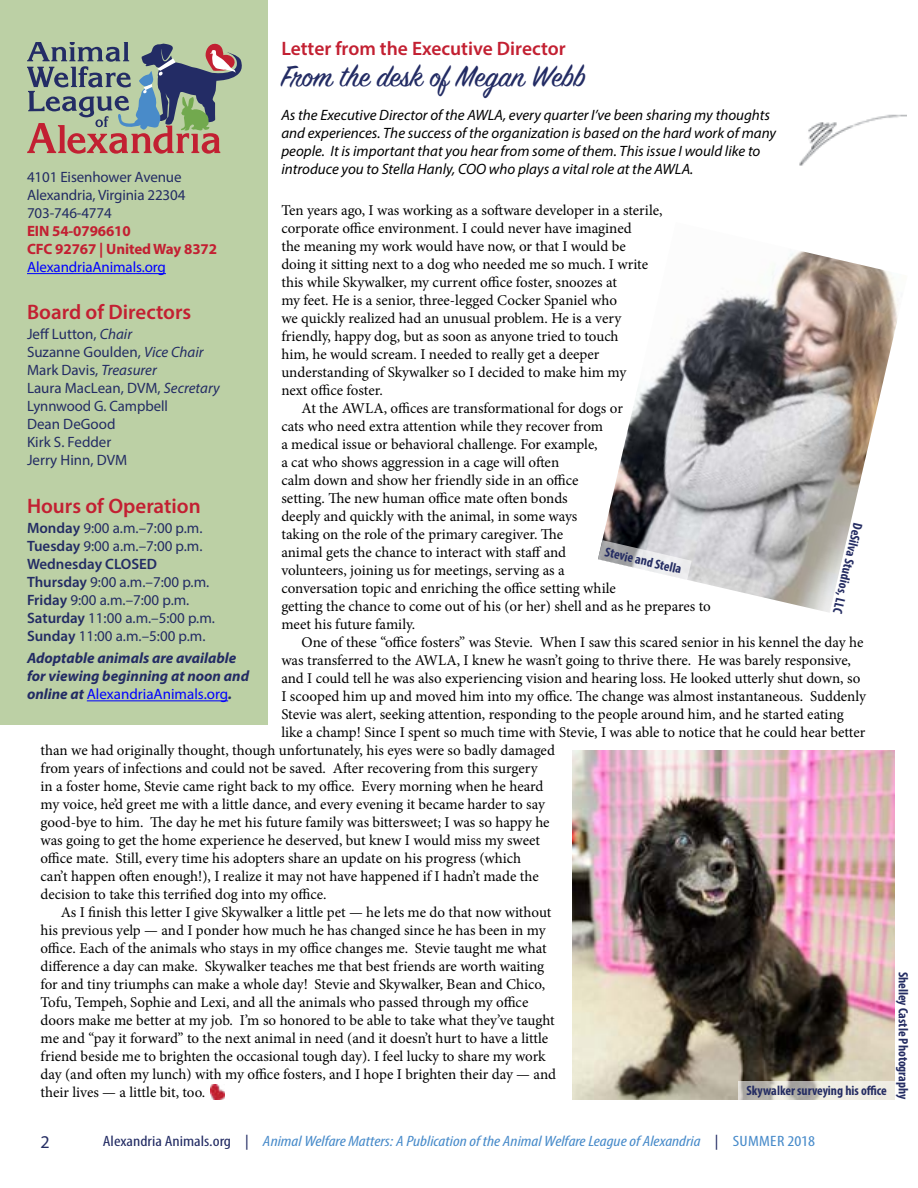
<style>
.page{position:relative;width:918px;height:1188px;background:#fff}
.page>*{position:absolute;margin:0;border:0;box-sizing:border-box;transform-origin:0 0}
.t1{font:33px "Sign Painter House Script";color:#232c64}
.t2{font:600 21px "Myriad Pro";color:#c32032}
.t3{font:600 19.5px "Myriad Pro";color:#c32032}
.t4{font:18px "Myriad Pro";color:#252d63}
.t5{font:15px "Minion Pro";letter-spacing:-.005em;color:#000}
.t6{font:15px/18px "Myriad Pro";color:#232c64}
.t7{font:italic 15px/18px "Myriad Pro";color:#000}
.t8{font:italic condensed 15px "Myriad Pro";color:#488bca;scale:1.2 1}
.t9{font:italic 700 15px/18px "Myriad Pro";color:#232c64}
.t10{font:700 15px/18px "Myriad Pro";letter-spacing:-.01em;color:#c32032}
.t11{font:15px "Myriad Pro";letter-spacing:-.01em;color:#00f}
.t12{font:700 condensed 13.5px "Myriad Pro";color:#252d63}
.s1{font-style:italic}
.s2{font-weight:600}
.s3{font-weight:400;font-style:normal;color:#00f}
.s4{font-style:normal;color:#232c64}
.s5{font-style:normal}
</style>
<div class="page">
<img style="left:799px;top:114px;width:107px;height:52px">
<div style="left:0;top:0;width:268px;height:725px;background:#bcd0a5"></div>
<hr style="left:87px;top:700px;width:141px;height:1px;background:#00f">
<svg style="left:27px;top:42px;width:215px;height:112px"></svg>
<hr style="left:27px;top:273px;width:139px;height:1px;background:#00f">
<img style="left:573px;top:750px;width:321px;height:350px">
<svg style="left:738px;top:1082px;width:156px;height:18px;background:#d5d2ca"></svg>
<img style="left:211px;top:1084px;width:14px;height:16px">
<img style="left:602px;top:251px;width:296px;height:361px">
<svg style="left:598px;top:540px;width:94px;height:40px"></svg>
<h3 class="t3" style="left:281px;top:36px;width:286px">Letter from the Executive Director</h3>
<h1 class="t1" style="left:281px;top:61px;width:306px">From the desk of Megan Webb</h1>
<p class="t7" style="left:281px;top:106px;width:496px">As the Executive Director of the AWLA, every quarter I’ve been sharing my thoughts and experiences. The success of the organization is based on the hard work of many people. It is important that you hear from some of them. This issue I would like to introduce you to Stella Hanly, COO who plays a vital role at the AWLA.</p>
<p class="t6" style="left:27px;top:168px;width:160px">4101 Eisenhower Avenue<br>Alexandria, Virginia 22304<br>703-746-4774</p>
<p class="t10" style="left:27px;top:222px;width:192px">EIN 54-0796610<br>CFC 92767 | United Way 8372</p>
<p class="t11" style="left:27px;top:258px;width:140px">AlexandriaAnimals.org</p>
<p class="t5" style="left:281px;top:200px;width:383px">Ten years ago, I was working as a software developer in a sterile,</p>
<p class="t5" style="left:281px;top:218px;width:352px">corporate office environment. I could never have imagined</p>
<p class="t5" style="left:281px;top:236px;width:346px">the meaning my work would have now, or that I would be</p>
<p class="t5" style="left:281px;top:254px;width:368px">doing it sitting next to a dog who needed me so much. I write</p>
<p class="t5" style="left:281px;top:272px;width:337px">this while Skywalker, my current office foster, snoozes at</p>
<p class="t5" style="left:281px;top:290px;width:337px">my feet. He is a senior, three-legged Cocker Spaniel who</p>
<p class="t5" style="left:281px;top:308px;width:341px">we quickly realized had an unusual problem. He is a very</p>
<p class="t5" style="left:281px;top:326px;width:339px">friendly, happy dog, but as soon as anyone tried to touch</p>
<p class="t5" style="left:281px;top:344px;width:320px">him, he would scream. I needed to really get a deeper</p>
<p class="t5" style="left:281px;top:362px;width:346px">understanding of Skywalker so I decided to make him my</p>
<p class="t5" style="left:281px;top:380px;width:103px">next office foster.</p>
<p class="t5" style="left:302px;top:398px;width:323px">At the AWLA, offices are transformational for dogs or</p>
<p class="t5" style="left:281px;top:416px;width:323px">cats who need extra attention while they recover from</p>
<p class="t5" style="left:281px;top:434px;width:318px">a medical issue or behavioral challenge. For example,</p>
<p class="t5" style="left:281px;top:452px;width:279px">a cat who shows aggression in a cage will often</p>
<p class="t5" style="left:281px;top:470px;width:299px">calm down and show her friendly side in an office</p>
<p class="t5" style="left:281px;top:488px;width:288px">setting. The new human office mate often bonds</p>
<p class="t5" style="left:281px;top:506px;width:298px">deeply and quickly with the animal, in some ways</p>
<p class="t5" style="left:281px;top:524px;width:283px">taking on the role of the primary caregiver. The</p>
<p class="t5" style="left:281px;top:542px;width:286px">animal gets the chance to interact with staff and</p>
<p class="t5" style="left:281px;top:560px;width:285px">volunteers, joining us for meetings, serving as a</p>
<p class="t5" style="left:281px;top:578px;width:336px">conversation topic and enriching the office setting while</p>
<p class="t5" style="left:281px;top:596px;width:431px">getting the chance to come out of his (or her) shell and as he prepares to</p>
<p class="t5" style="left:281px;top:614px;width:135px">meet his future family.</p>
<p class="t5" style="left:302px;top:632px;width:563px">One of these “office fosters” was Stevie. When I saw this scared senior in his kennel the day he</p>
<p class="t5" style="left:281px;top:650px;width:571px">was transferred to the AWLA, I knew he wasn’t going to thrive there. He was barely responsive,</p>
<p class="t5" style="left:281px;top:668px;width:581px">and I could tell he was also experiencing vision and hearing loss. He looked utterly shut down, so</p>
<p class="t5" style="left:281px;top:686px;width:586px">I scooped him up and moved him into my office. The change was almost instantaneous. Suddenly</p>
<p class="t5" style="left:281px;top:704px;width:564px">Stevie was alert, seeking attention, responding to the people around him, and he started eating</p>
<p class="t5" style="left:281px;top:722px;width:585px">like a champ! Since I spent so much time with Stevie, I was able to notice that he could hear better</p>
<p class="t5" style="left:40px;top:740px;width:516px">than we had originally thought, though unfortunately, his eyes were so badly damaged</p>
<p class="t5" style="left:40px;top:758px;width:499px">from years of infections and could not be saved. After recovering from this surgery</p>
<p class="t5" style="left:40px;top:776px;width:505px">in a foster home, Stevie came right back to my office. Every morning when he heard</p>
<p class="t5" style="left:40px;top:794px;width:506px">my voice, he’d greet me with a little dance, and every evening it became harder to say</p>
<p class="t5" style="left:40px;top:812px;width:511px">good-bye to him. The day he met his future family was bittersweet; I was so happy he</p>
<p class="t5" style="left:40px;top:830px;width:501px">was going to get the home experience he deserved, but knew I would miss my sweet</p>
<p class="t5" style="left:40px;top:848px;width:482px">office mate. Still, every time his adopters share an update on his progress (which</p>
<p class="t5" style="left:40px;top:866px;width:500px">can’t happen often enough!), I realize it may not have happened if I hadn’t made the</p>
<p class="t5" style="left:40px;top:884px;width:287px">decision to take this terrified dog into my office.</p>
<p class="t5" style="left:61px;top:902px;width:492px">As I finish this letter I give Skywalker a little pet — he lets me do that now without</p>
<p class="t5" style="left:40px;top:920px;width:507px">his previous yelp — and I ponder how much he has changed since he has been in my</p>
<p class="t5" style="left:40px;top:938px;width:508px">office. Each of the animals who stays in my office changes me. Stevie taught me what</p>
<p class="t5" style="left:40px;top:956px;width:505px">difference a day can make. Skywalker teaches me that best friends are worth waiting</p>
<p class="t5" style="left:40px;top:974px;width:506px">for and tiny triumphs can make a whole day! Stevie and Skywalker, Bean and Chico,</p>
<p class="t5" style="left:40px;top:992px;width:489px">Tofu, Tempeh, Sophie and Lexi, and all the animals who passed through my office</p>
<p class="t5" style="left:40px;top:1010px;width:516px">doors make me better at my job. I’m so honored to be able to take what they’ve taught</p>
<p class="t5" style="left:40px;top:1028px;width:509px">me and “pay it forward” to the next animal in need (and it doesn’t hurt to have a little</p>
<p class="t5" style="left:40px;top:1046px;width:507px">friend beside me to brighten the occasional tough day). I feel lucky to share my work</p>
<p class="t5" style="left:40px;top:1064px;width:517px">day (and often my lunch) with my office fosters, and I hope I brighten their day — and</p>
<p class="t5" style="left:40px;top:1082px;width:166px">their lives — a little bit, too.</p>
<p class="t4" style="left:40px;top:1131px;width:11px">2</p>
<h2 class="t2" style="left:27px;top:299px;width:166px">Board of Directors</h2>
<p class="t6" style="left:27px;top:324px;width:194px">Jeff Lutton, <span class="s1">Chair<br></span>Suzanne Goulden, <span class="s1">Vice Chair<br></span>Mark Davis, <span class="s1">Treasurer<br></span>Laura MacLean, DVM, <span class="s1">Secretary<br></span>Lynnwood G. Campbell<br>Dean DeGood<br>Kirk S. Fedder<br>Jerry Hinn, DVM</p>
<h2 class="t2" style="left:27px;top:493px;width:175px">Hours of Operation</h2>
<p class="t6" style="left:27px;top:519px;width:190px"><span class="s2">Monday</span> 9:00 a.m.–7:00 p.m.<br><span class="s2">Tuesday</span> 9:00 a.m.–7:00 p.m.<br><span class="s2">Wednesday CLOSED<br>Thursday</span> 9:00 a.m.–7:00 p.m.<br><span class="s2">Friday</span> 9:00 a.m.–7:00 p.m.<br><span class="s2">Saturday</span> 11:00 a.m.–5:00 p.m.<br><span class="s2">Sunday</span> 11:00 a.m.–5:00 p.m.</p>
<p class="t9" style="left:27px;top:649px;width:224px">Adoptable animals are available for viewing beginning at noon and online at <span class="s3">AlexandriaAnimals.org</span>.</p>
<p class="t12" style="left:866px;top:525px;width:94px;rotate:103deg">DeSilva Studios, LLC</p>
<p class="t12" style="left:607px;top:543px;width:80px;rotate:13deg">Stevie and Stella</p>
<p class="t12" style="left:747px;top:1082px;width:142px">Skywalker surveying his office</p>
<p class="t8" style="left:103px;top:1132px;width:595px"><span class="s4">Alexandria Animals.org |</span> Animal Welfare Matters: A Publication of the Animal Welfare League of Alexandria <span class="s4">|</span> <span class="s5">SUMMER 2018</span></p>
<p class="t12" style="left:912px;top:972px;width:129px;rotate:90deg">Shelley Castle Photography</p>
</div>
